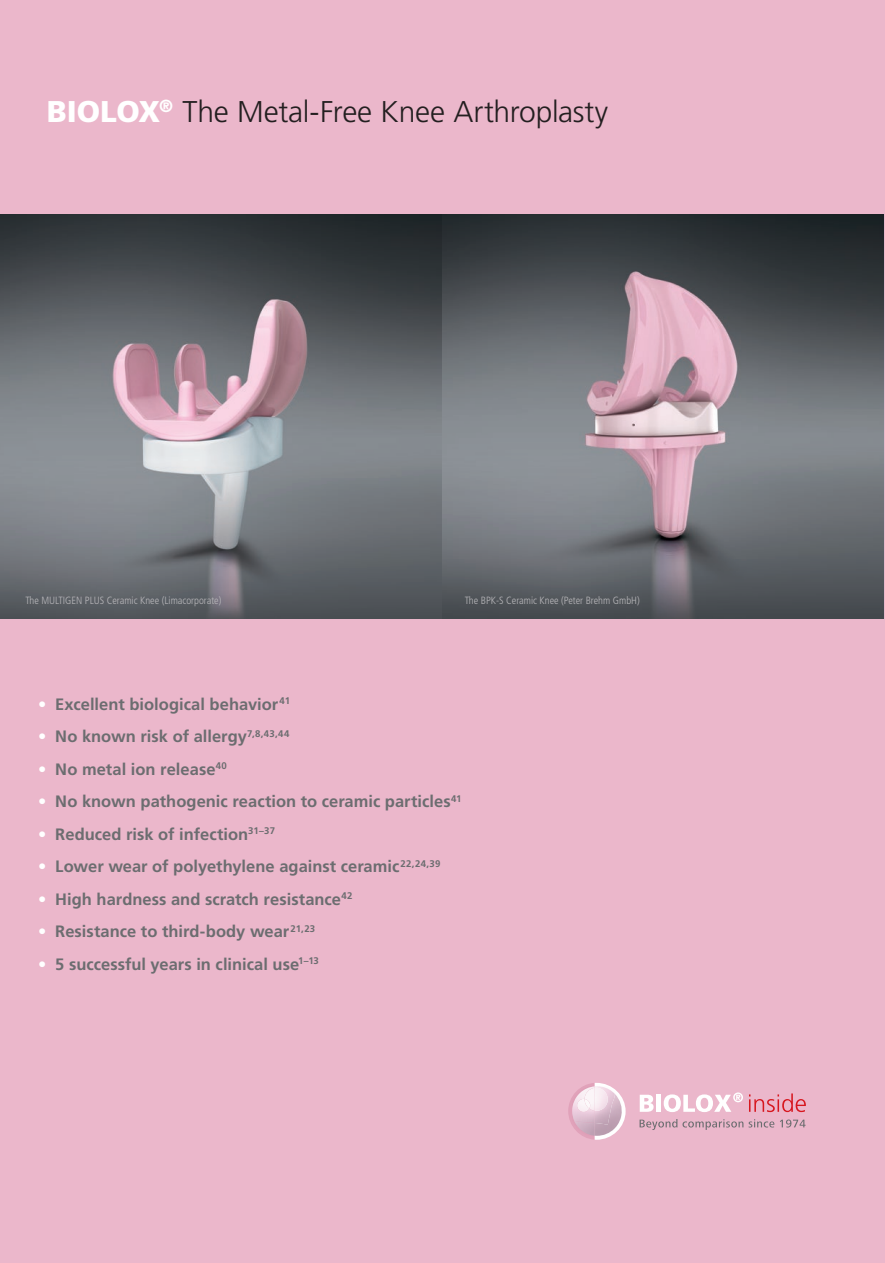
<style>
.page{position:relative;width:885px;height:1263px;background:#fff}
.page>*{position:absolute;margin:0;border:0;box-sizing:border-box;transform-origin:0 0}
.Headline_20_26_75{font:300 30px "Frutiger LT Pro";letter-spacing:-.01em;color:#231f20}
.t1{font:700 16.5px "Frutiger LT Pro";color:#6c6d70}
.Quelle_7_9_47_grau{font:300 condensed 10.5px "Frutiger LT Pro";color:#b8b7ba}
.s1{font-weight:900;color:#fff}
.s2{color:#fff}
</style>
<div class="page">
<div style="left:0;top:0;width:884px;height:1263px;background:#ebb7cb"></div>
<img style="left:443px;top:215px;width:440px;height:404px">
<img style="left:0;top:215px;width:441px;height:404px">
<svg style="left:639px;top:1095px;width:14px;height:17px"></svg>
<div style="left:656px;top:1095px;width:5px;height:17px;background:#fff"></div>
<svg style="left:663px;top:1092px;width:142px;height:20px"></svg>
<svg style="left:639px;top:1119px;width:166px;height:11px"></svg>
<svg style="left:568px;top:1083px;width:57px;height:57px"></svg>
<p class="Headline_20_26_75" style="left:47px;top:95px;width:563px"><span class="s1">BIOLOX</span><sup>®</sup> The Metal-Free Knee Arthroplasty</p>
<p class="Quelle_7_9_47_grau" style="left:26px;top:595px;width:197px">The MULTIGEN PLUS Ceramic Knee (Limacorporate)</p>
<p class="Quelle_7_9_47_grau" style="left:465px;top:595px;width:176px">The BPK-S Ceramic Knee (Peter Brehm GmbH)</p>
<p class="t1" style="left:38px;top:694px;width:253px"><span class="s2">•</span> Excellent biological behavior<sup>41</sup></p>
<p class="t1" style="left:38px;top:727px;width:253px"><span class="s2">•</span> No known risk of allergy<sup>7,8,43,44</sup></p>
<p class="t1" style="left:38px;top:759px;width:190px"><span class="s2">•</span> No metal ion release<sup>40</sup></p>
<p class="t1" style="left:38px;top:792px;width:425px"><span class="s2">•</span> No known pathogenic reaction to ceramic particles<sup>41</sup></p>
<p class="t1" style="left:38px;top:824px;width:238px"><span class="s2">•</span> Reduced risk of infection<sup>31–37</sup></p>
<p class="t1" style="left:38px;top:857px;width:403px"><span class="s2">•</span> Lower wear of polyethylene against ceramic<sup>22,24,39</sup></p>
<p class="t1" style="left:38px;top:889px;width:315px"><span class="s2">•</span> High hardness and scratch resistance<sup>42</sup></p>
<p class="t1" style="left:38px;top:922px;width:278px"><span class="s2">•</span> Resistance to third-body wear<sup>21,23</sup></p>
<p class="t1" style="left:38px;top:954px;width:282px"><span class="s2">•</span> 5 successful years in clinical use<sup>1–13</sup></p>
</div>
